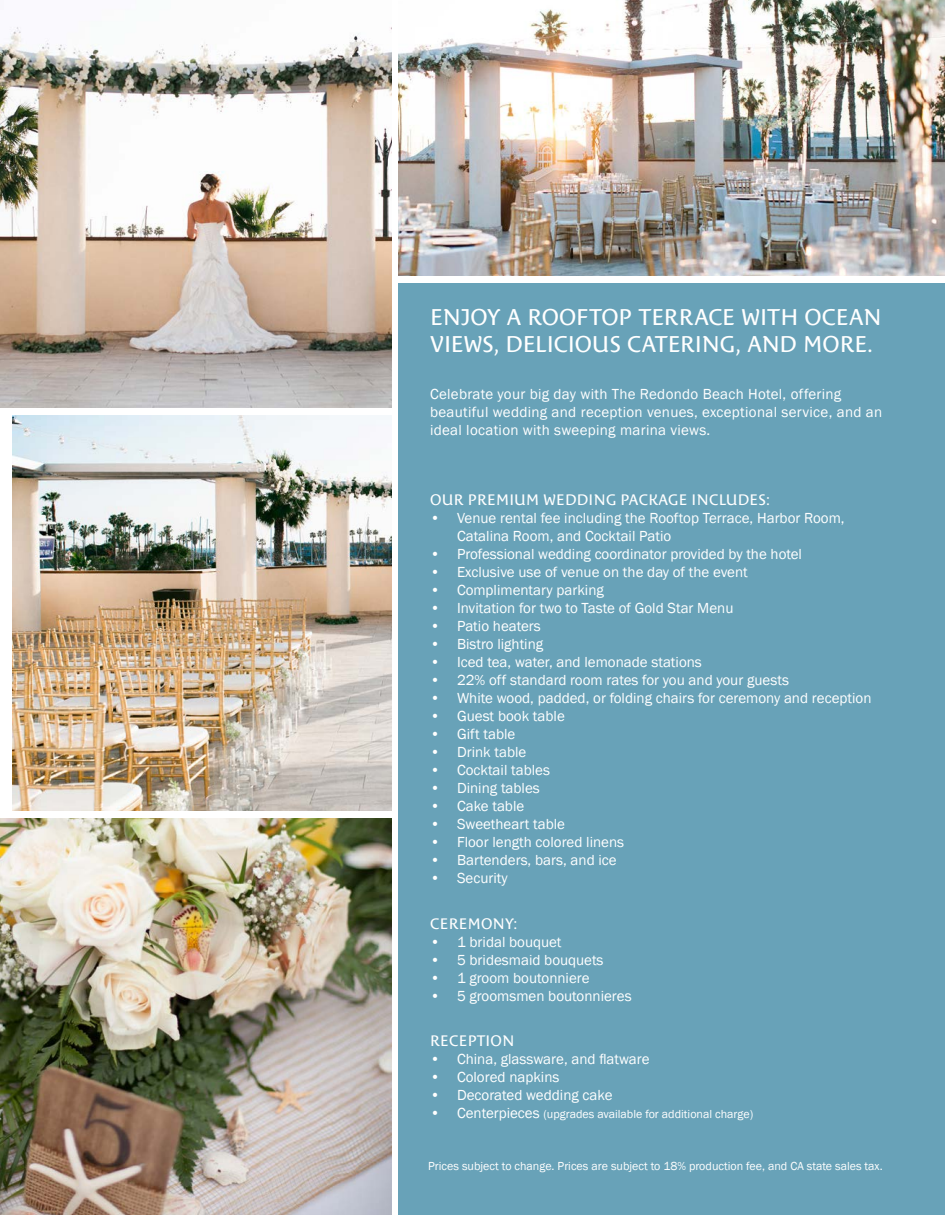
<style>
.page{position:relative;width:945px;height:1215px;background:#fff}
.page>*{position:absolute;margin:0;border:0;box-sizing:border-box;transform-origin:0 0}
.t1{font:22.5px/27px "Costa Std";letter-spacing:-.005em;color:#fff}
.t2{font:15px/18px "Franklin Gothic";color:#fff}
.t3{font:15px/18px "Franklin Gothic";letter-spacing:.02em;color:#fff}
.t4{font:15px "Costa Std";letter-spacing:.01em;color:#fff}
.t5{font:12px "Franklin Gothic";color:#fff}
.s1{font-size:15px}
</style>
<div class="page">
<img style="left:0;top:27px;width:391px;height:381px">
<img style="left:0;top:819px;width:391px;height:396px">
<img style="left:13px;top:416px;width:378px;height:395px">
<div style="left:399px;top:284px;width:546px;height:931px;background:#68a2b8"></div>
<img style="left:399px;top:0;width:546px;height:276px">
<p class="t1" style="left:430px;top:304px;width:453px">ENJOY A ROOFTOP TERRACE WITH OCEAN<br>VIEWS, DELICIOUS CATERING, AND MORE.</p>
<p class="t3" style="left:430px;top:386px;width:454px">Celebrate your big day with The Redondo Beach Hotel, offering beautiful wedding and reception venues, exceptional service, and an ideal location with sweeping marina views.</p>
<p class="t4" style="left:430px;top:491px;width:341px">OUR PREMIUM WEDDING PACKAGE INCLUDES:</p>
<p class="t2" style="left:457px;top:510px;width:389px;text-indent:-27px">• Venue rental fee including the Rooftop Terrace, Harbor Room,<br>Catalina Room, and Cocktail Patio</p>
<p class="t2" style="left:430px;top:546px;width:373px">• Professional wedding coordinator provided by the hotel</p>
<p class="t2" style="left:430px;top:564px;width:319px">• Exclusive use of venue on the day of the event</p>
<p class="t2" style="left:430px;top:582px;width:175px">• Complimentary parking</p>
<p class="t2" style="left:430px;top:600px;width:305px">• Invitation for two to Taste of Gold Star Menu</p>
<p class="t2" style="left:430px;top:618px;width:112px">• Patio heaters</p>
<p class="t2" style="left:430px;top:636px;width:115px">• Bistro lighting</p>
<p class="t2" style="left:430px;top:654px;width:273px">• Iced tea, water, and lemonade stations</p>
<p class="t2" style="left:430px;top:672px;width:360px">• 22% off standard room rates for you and your guests</p>
<p class="t2" style="left:430px;top:690px;width:443px">• White wood, padded, or folding chairs for ceremony and reception</p>
<p class="t2" style="left:430px;top:708px;width:136px">• Guest book table</p>
<p class="t2" style="left:430px;top:726px;width:87px">• Gift table</p>
<p class="t2" style="left:430px;top:744px;width:98px">• Drink table</p>
<p class="t2" style="left:430px;top:762px;width:122px">• Cocktail tables</p>
<p class="t2" style="left:430px;top:780px;width:111px">• Dining tables</p>
<p class="t2" style="left:430px;top:798px;width:96px">• Cake table</p>
<p class="t2" style="left:430px;top:816px;width:136px">• Sweetheart table</p>
<p class="t2" style="left:430px;top:834px;width:196px">• Floor length colored linens</p>
<p class="t2" style="left:430px;top:852px;width:188px">• Bartenders, bars, and ice</p>
<p class="t2" style="left:430px;top:870px;width:79px">• Security</p>
<p class="t4" style="left:430px;top:915px;width:89px">CEREMONY:</p>
<p class="t2" style="left:430px;top:934px;width:133px">• 1 bridal bouquet</p>
<p class="t2" style="left:430px;top:952px;width:175px">• 5 bridesmaid bouquets</p>
<p class="t2" style="left:430px;top:970px;width:161px">• 1 groom boutonniere</p>
<p class="t2" style="left:430px;top:988px;width:203px">• 5 groomsmen boutonnieres</p>
<p class="t4" style="left:430px;top:1032px;width:86px">RECEPTION</p>
<p class="t2" style="left:430px;top:1050px;width:221px">• China, glassware, and flatware</p>
<p class="t2" style="left:430px;top:1068px;width:131px">• Colored napkins</p>
<p class="t2" style="left:430px;top:1086px;width:184px">• Decorated wedding cake</p>
<p class="t5" style="left:430px;top:1106px;width:325px"><span class="s1">• Centerpieces</span> (upgrades available for additional charge)</p>
<p class="t5" style="left:428px;top:1158px;width:456px">Prices subject to change. Prices are subject to 18% production fee, and CA state sales tax.</p>
</div>
